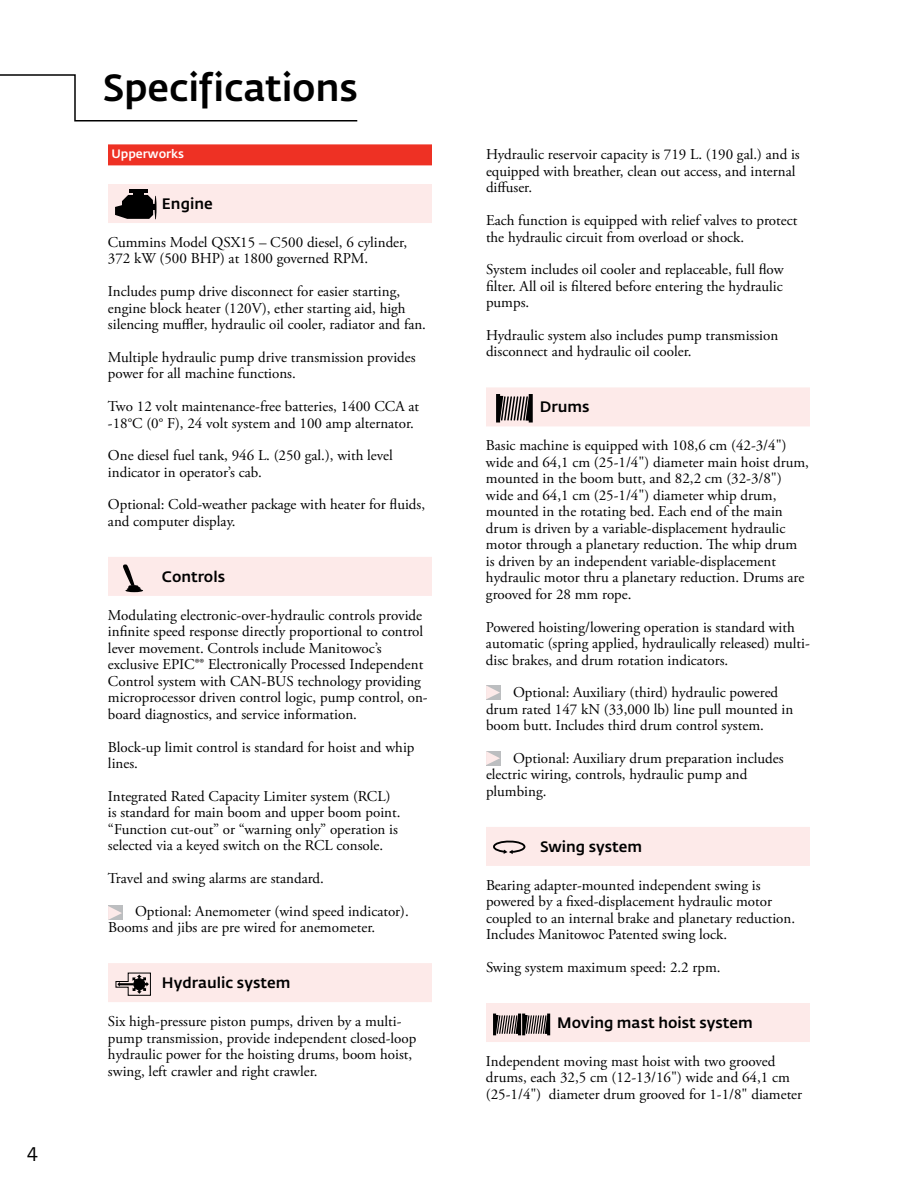
<style>
.page{position:relative;width:918px;height:1188px;background:#fff}
.page>*{position:absolute;margin:0;border:0;box-sizing:border-box;transform-origin:0 0}
.t1{font:500 37.5px "Fedra Sans Pro";letter-spacing:-.005em;color:#000}
.t2{font:19.5px "Fedra Sans Pro";color:#000}
.t3{font:15px/16.5px "Adobe Garamond Pro";color:#000}
.t4{font:500 15px "Fedra Sans Pro";color:#000}
.t5{font:500 12px "Fedra Sans Pro";color:#fff}
</style>
<div class="page">
<svg style="left:0;top:74px;width:358px;height:48px"></svg>
<div style="left:486px;top:387px;width:324px;height:39px;background:#fdeae9"></div>
<div style="left:486px;top:827px;width:324px;height:39px;background:#fdeae9"></div>
<div style="left:486px;top:1003px;width:324px;height:39px;background:#fdeae9"></div>
<svg style="left:496px;top:394px;width:37px;height:29px"></svg>
<svg style="left:486px;top:685px;width:14px;height:14px"></svg>
<svg style="left:486px;top:751px;width:14px;height:14px"></svg>
<svg style="left:493px;top:841px;width:32px;height:13px"></svg>
<svg style="left:493px;top:1014px;width:57px;height:21px"></svg>
<div style="left:108px;top:144px;width:324px;height:21px;background:#ee3124"></div>
<div style="left:108px;top:184px;width:324px;height:39px;background:#fdeae9"></div>
<div style="left:108px;top:557px;width:324px;height:39px;background:#fdeae9"></div>
<div style="left:108px;top:963px;width:324px;height:39px;background:#fdeae9"></div>
<hr style="left:155px;top:196px;width:2px;height:24px;background:#000;border-radius:50%">
<svg style="left:115px;top:193px;width:41px;height:26px"></svg>
<hr style="left:130px;top:189px;width:18px;height:4px;background:#000">
<svg style="left:123px;top:564px;width:20px;height:28px"></svg>
<svg style="left:108px;top:906px;width:14px;height:14px"></svg>
<svg style="left:115px;top:972px;width:36px;height:24px"></svg>
<h2 class="t2" style="left:27px;top:1142px;width:12px">4</h2>
<h1 class="t1" style="left:103px;top:65px;width:257px">Specifications</h1>
<p class="t5" style="left:111px;top:147px;width:74px">Upperworks</p>
<p class="t4" style="left:162px;top:194px;width:52px">Engine</p>
<p class="t3" style="left:108px;top:234px;width:301px">Cummins Model QSX15 – C500 diesel, 6 cylinder,<br>372 kW (500 BHP) at 1800 governed RPM.</p>
<p class="t3" style="left:108px;top:284px;width:320px">Includes pump drive disconnect for easier starting, engine block heater (120V), ether starting aid, high silencing muffler, hydraulic oil cooler, radiator and fan.</p>
<p class="t3" style="left:108px;top:349px;width:309px">Multiple hydraulic pump drive transmission provides power for all machine functions.</p>
<p class="t3" style="left:108px;top:399px;width:313px">Two 12 volt maintenance-free batteries, 1400 CCA at -18°C (0° F), 24 volt system and 100 amp alternator.</p>
<p class="t3" style="left:108px;top:448px;width:286px">One diesel fuel tank, 946 L. (250 gal.), with level indicator in operator’s cab.</p>
<p class="t3" style="left:108px;top:497px;width:319px">Optional: Cold-weather package with heater for fluids, and computer display.</p>
<p class="t4" style="left:162px;top:567px;width:65px">Controls</p>
<p class="t3" style="left:108px;top:607px;width:321px">Modulating electronic-over-hydraulic controls provide infinite speed response directly proportional to control lever movement. Controls include Manitowoc’s exclusive EPIC®® Electronically Processed Independent Control system with CAN-BUS technology providing microprocessor driven control logic, pump control, on&shy;board diagnostics, and service information.</p>
<p class="t3" style="left:108px;top:739px;width:308px">Block-up limit control is standard for hoist and whip lines.</p>
<p class="t3" style="left:108px;top:788px;width:294px">Integrated Rated Capacity Limiter system (RCL) is standard for main boom and upper boom point. “Function cut-out” or “warning only” operation is selected via a keyed switch on the RCL console.</p>
<p class="t3" style="left:135px;top:862px;width:275px;line-height:32.7px;text-indent:-27px">Travel and swing alarms are standard.<br>Optional: Anemometer (wind speed indicator).</p>
<p class="t3" style="left:108px;top:920px;width:269px">Booms and jibs are pre wired for anemometer.</p>
<p class="t4" style="left:162px;top:973px;width:130px">Hydraulic system</p>
<p class="t3" style="left:108px;top:1014px;width:310px">Six high-pressure piston pumps, driven by a multi&shy;pump transmission, provide independent closed-loop hydraulic power for the hoisting drums, boom hoist, swing, left crawler and right crawler.</p>
<p class="t3" style="left:486px;top:147px;width:315px">Hydraulic reservoir capacity is 719 L. (190 gal.) and is equipped with breather, clean out access, and internal diffuser.</p>
<p class="t3" style="left:486px;top:213px;width:313px">Each function is equipped with relief valves to protect the hydraulic circuit from overload or shock.</p>
<p class="t3" style="left:486px;top:262px;width:299px;text-align:justify">System includes oil cooler and replaceable, full flow filter. All oil is filtered before entering the hydraulic pumps.</p>
<p class="t3" style="left:486px;top:328px;width:294px">Hydraulic system also includes pump transmission disconnect and hydraulic oil cooler.</p>
<p class="t4" style="left:540px;top:398px;width:51px">Drums</p>
<p class="t3" style="left:486px;top:438px;width:325px">Basic machine is equipped with 108,6 cm (42-3/4") wide and 64,1 cm (25-1/4") diameter main hoist drum, mounted in the boom butt, and 82,2 cm (32-3/8") wide and 64,1 cm (25-1/4") diameter whip drum, mounted in the rotating bed. Each end of the main drum is driven by a variable-displacement hydraulic motor through a planetary reduction. The whip drum is driven by an independent variable-displacement hydraulic motor thru a planetary reduction. Drums are grooved for 28 mm rope.</p>
<p class="t3" style="left:486px;top:619px;width:325px">Powered hoisting/lowering operation is standard with automatic (spring applied, hydraulically released) multi&shy;disc brakes, and drum rotation indicators.</p>
<p class="t3" style="left:486px;top:685px;width:309px;text-indent:27px">Optional: Auxiliary (third) hydraulic powered drum rated 147 kN (33,000 lb) line pull mounted in boom butt. Includes third drum control system.</p>
<p class="t3" style="left:486px;top:751px;width:299px;text-indent:27px">Optional: Auxiliary drum preparation includes electric wiring, controls, hydraulic pump and plumbing.</p>
<p class="t4" style="left:540px;top:837px;width:104px">Swing system</p>
<p class="t3" style="left:486px;top:877px;width:311px">Bearing adapter-mounted independent swing is powered by a fixed-displacement hydraulic motor coupled to an internal brake and planetary reduction.<br>Includes Manitowoc Patented swing lock.</p>
<p class="t3" style="left:486px;top:960px;width:236px">Swing system maximum speed: 2.2 rpm.</p>
<p class="t4" style="left:557px;top:1013px;width:197px">Moving mast hoist system</p>
<p class="t3" style="left:486px;top:1054px;width:318px">Independent moving mast hoist with two grooved drums, each 32,5 cm (12-13/16") wide and 64,1 cm (25-1/4") diameter drum grooved for 1-1/8" diameter</p>
</div>
